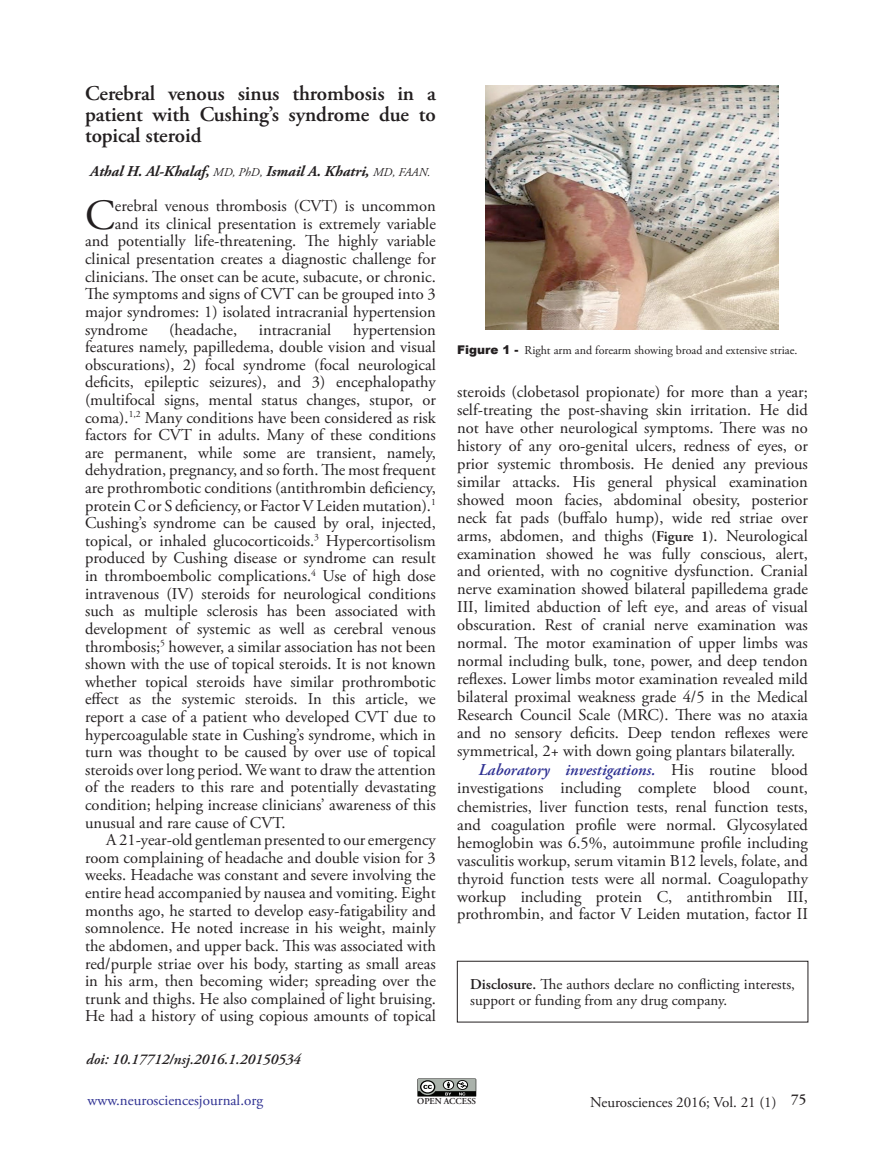
<style>
.page{position:relative;width:893px;height:1149px;background:#fff}
.page>*{position:absolute;margin:0;border:0;box-sizing:border-box;transform-origin:0 0}
.t1{font:42.9px "Adobe Garamond Pro";color:#231f20}
.t2{font:600 21px/21px "Adobe Garamond Pro";letter-spacing:-.005em;color:#231f20;text-align:justify}
.t3{font:16.5px/17.5px "Adobe Garamond Pro";color:#231f20;text-align:justify}
.t4{font:15px/16.5px "Adobe Garamond Pro";color:#231f20}
.t5{font:italic 700 15px "Adobe Garamond Pro";color:#231f20}
.t6{font:italic 600 15px "Adobe Garamond Pro";color:#231f20}
.t7{font:15px "Adobe Garamond Pro";color:#2e3092}
.t8{font:600 15px "Adobe Garamond Pro";color:#231f20}
.t9{font:12px "Adobe Garamond Pro";color:#231f20}
.Main_body_text{font:600 9px "Adobe Garamond Pro";color:#231f20}
.s1{font-weight:400;font-size:12px}
.s2{font-family:"Arial";font-weight:900}
.s3{font-weight:600;font-size:15px}
.s4{font-weight:600;font-style:italic;color:#2e3092}
.s5{font-weight:600}
</style>
<div class="page">
<svg style="left:417px;top:1078px;width:60px;height:19px"></svg>
<div style="left:457px;top:960px;width:351px;height:61px;border:1px solid #231f20"></div>
<img style="left:485px;top:86px;width:294px;height:244px">
<p class="t2" style="left:85px;top:83px;width:352px">Cerebral venous sinus thrombosis in a patient with Cushing’s syndrome due to topical steroid</p>
<p class="t5" style="left:90px;top:162px;width:342px">Athal H. Al-Khalaf, <span class="s1">MD, PhD,</span> Ismail A. Khatri, <span class="s1">MD, FAAN.</span></p>
<p class="t1" style="left:85px;top:189px;width:31px">C</p>
<p class="t3" style="left:115px;top:198px;width:322px">erebral venous thrombosis (CVT) is uncommon</p>
<p class="t3" style="left:115px;top:215px;width:322px">and its clinical presentation is extremely variable</p>
<p class="t3" style="left:85px;top:233px;width:352px">and potentially life-threatening. The highly variable</p>
<p class="t3" style="left:85px;top:250px;width:352px">clinical presentation creates a diagnostic challenge for</p>
<p class="t3" style="left:85px;top:268px;width:352px">clinicians. The onset can be acute, subacute, or chronic.</p>
<p class="t3" style="left:85px;top:286px;width:352px">The symptoms and signs of CVT can be grouped into 3</p>
<p class="t3" style="left:85px;top:303px;width:352px">major syndromes: 1) isolated intracranial hypertension</p>
<p class="t3" style="left:85px;top:321px;width:64px">syndrome</p>
<p class="t3" style="left:169px;top:321px;width:69px">(headache,</p>
<p class="t3" style="left:259px;top:321px;width:74px">intracranial</p>
<p class="t3" style="left:85px;top:321px;width:352px;text-indent:268px">hypertension features namely, papilledema, double vision and visual obscurations), 2) focal syndrome (focal neurological deficits, epileptic seizures), and 3) encephalopathy (multifocal signs, mental status changes, stupor, or coma).<sup>1,2</sup> Many conditions have been considered as risk factors for CVT in adults. Many of these conditions are permanent, while some are transient, namely, dehydration, pregnancy, and so forth. The most frequent are prothrombotic conditions (antithrombin deficiency, protein C or S deficiency, or Factor V Leiden mutation).<sup>1<br></sup>Cushing’s syndrome can be caused by oral, injected, topical, or inhaled glucocorticoids.<sup>3</sup> Hypercortisolism produced by Cushing disease or syndrome can result in thromboembolic complications.<sup>4</sup> Use of high dose intravenous (IV) steroids for neurological conditions such as multiple sclerosis has been associated with development of systemic as well as cerebral venous thrombosis;<sup>5</sup> however, a similar association has not been shown with the use of topical steroids. It is not known whether topical steroids have similar prothrombotic effect as the systemic steroids. In this article, we report a case of a patient who developed CVT due to hypercoagulable state in Cushing’s syndrome, which in turn was thought to be caused by over use of topical steroids over long period. We want to draw the attention of the readers to this rare and potentially devastating condition; helping increase clinicians’ awareness of this unusual and rare cause of CVT.</p>
<p class="t3" style="left:85px;top:831px;width:352px;text-indent:21px">A 21-year-old gentleman presented to our emergency room complaining of headache and double vision for 3 weeks. Headache was constant and severe involving the entire head accompanied by nausea and vomiting. Eight months ago, he started to develop easy-fatigability and somnolence. He noted increase in his weight, mainly the abdomen, and upper back. This was associated with red/purple striae over his body, starting as small areas in his arm, then becoming wider; spreading over the trunk and thighs. He also complained of light bruising.<br>He had a history of using copious amounts of topical</p>
<p class="t6" style="left:86px;top:1050px;width:216px">doi: 10.17712/nsj.2016.1.20150534</p>
<p class="t9" style="left:457px;top:343px;width:342px"><span class="s2">Figure 1 -</span> Right arm and forearm showing broad and extensive striae.</p>
<p class="t3" style="left:457px;top:383px;width:352px">steroids (clobetasol propionate) for more than a year; self-treating the post-shaving skin irritation. He did not have other neurological symptoms. There was no history of any oro-genital ulcers, redness of eyes, or prior systemic thrombosis. He denied any previous similar attacks. His general physical examination showed moon facies, abdominal obesity, posterior neck fat pads (buffalo hump), wide red striae over arms, abdomen, and thighs <span class="s3">(Figure 1)</span>. Neurological examination showed he was fully conscious, alert, and oriented, with no cognitive dysfunction. Cranial nerve examination showed bilateral papilledema grade III, limited abduction of left eye, and areas of visual obscuration. Rest of cranial nerve examination was normal. The motor examination of upper limbs was normal including bulk, tone, power, and deep tendon reflexes. Lower limbs motor examination revealed mild bilateral proximal weakness grade 4/5 in the Medical Research Council Scale (MRC). There was no ataxia and no sensory deficits. Deep tendon reflexes were symmetrical, 2+ with down going plantars bilaterally.</p>
<p class="t3" style="left:457px;top:760px;width:352px;line-height:18.1px;text-indent:21px"><span class="s4">Laboratory investigations.</span> His routine blood investigations including complete blood count, chemistries, liver function tests, renal function tests, and coagulation profile were normal. Glycosylated hemoglobin was 6.5%, autoimmune profile including vasculitis workup, serum vitamin B12 levels, folate, and thyroid function tests were all normal. Coagulopathy workup including protein C, antithrombin III, prothrombin, and factor V Leiden mutation, factor II</p>
<p class="t4" style="left:470px;top:976px;width:326px"><span class="s5">Disclosure.</span> The authors declare no conflicting interests, support or funding from any drug company.</p>
<p class="t7" style="left:88px;top:1090px;width:177px">www.neurosciencesjournal.org</p>
<p class="Main_body_text" style="left:417px;top:1095px;width:60px">OPEN ACCESS</p>
<p class="t4" style="left:590px;top:1094px;width:188px">Neurosciences 2016; Vol. 21 (1)</p>
<p class="t8" style="left:791px;top:1090px;width:17px">75</p>
</div>
